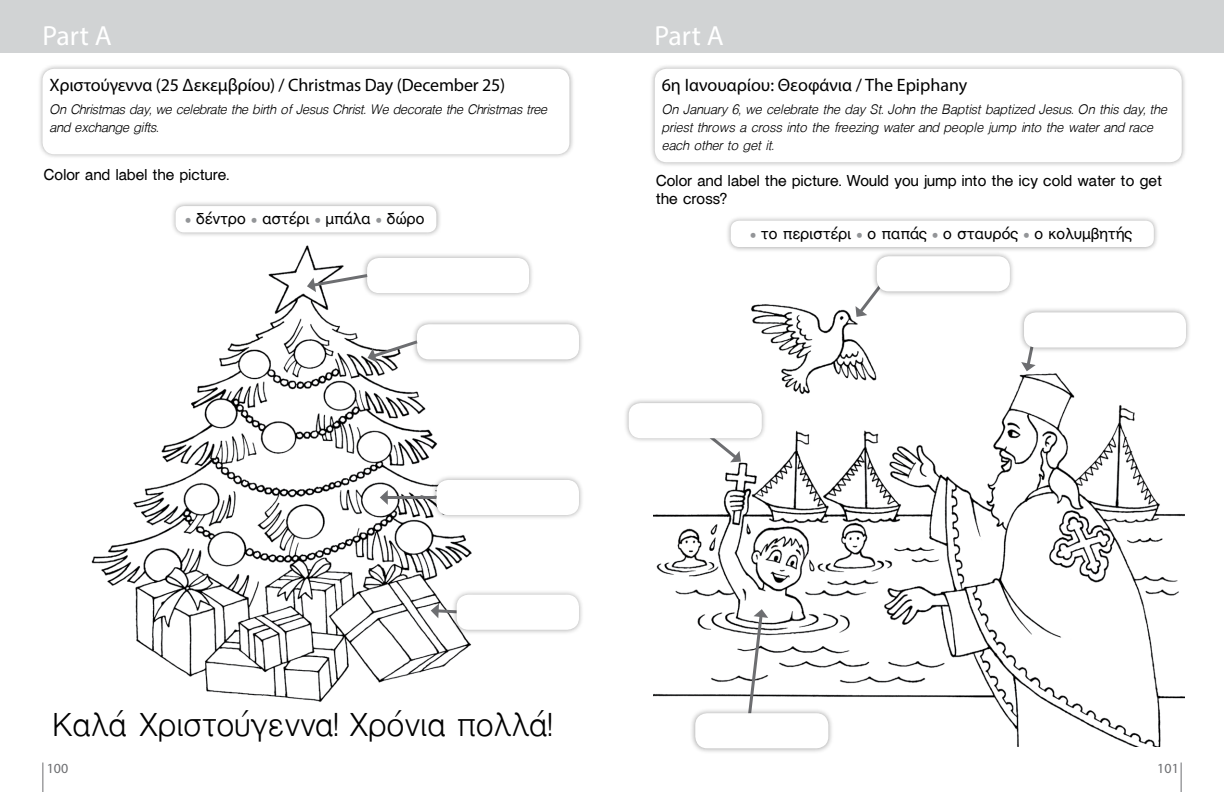
<style>
.page{position:relative;width:1224px;height:792px;background:#fff}
.page>*{position:absolute;margin:0;border:0;box-sizing:border-box;transform-origin:0 0}
.t1{font:36px "Mg Helvetica Light UC Pol";color:#000}
.t2{font:27.8px "Myriad Pro";color:#fff}
.t3{font:18px "Myriad Pro";letter-spacing:-.01em;color:#000}
.t4{font:italic 15px/18px "Mg Helvetica Light UC Pol";letter-spacing:-.01em;color:#000}
.t5{font:15px/18px "Mg Helvetica UC Pol";color:#000}
.t6{font:14px "Myriad Pro";color:#6d6e71}
.s1{font-size:10px;color:#939598}
</style>
<div class="page">
<svg style="left:43px;top:763px;width:1px;height:29px"></svg>
<svg style="left:1181px;top:763px;width:1px;height:29px"></svg>
<div style="left:37px;top:63px;width:538px;height:97px;background:#000;opacity:.35"></div>
<div style="left:43px;top:69px;width:526px;height:85px;background:#fff;border-radius:12px"></div>
<img style="left:91px;top:245px;width:381px;height:457px">
<div style="left:170px;top:201px;width:272px;height:37px;background:#000;opacity:.35"></div>
<div style="left:176px;top:206px;width:260px;height:26px;background:#fff;border-radius:9px"></div>
<div style="left:0;top:0;width:612px;height:52px;background:#d1d3d4"></div>
<div style="left:362px;top:253px;width:173px;height:46px;background:#000;opacity:.35"></div>
<div style="left:367px;top:258px;width:162px;height:35px;background:#fff;border-radius:12px"></div>
<div style="left:411px;top:319px;width:174px;height:46px;background:#000;opacity:.35"></div>
<div style="left:417px;top:324px;width:162px;height:35px;background:#fff;border-radius:12px"></div>
<div style="left:431px;top:475px;width:154px;height:46px;background:#000;opacity:.35"></div>
<div style="left:436px;top:480px;width:143px;height:35px;background:#fff;border-radius:12px"></div>
<svg style="left:307px;top:272px;width:64px;height:20px"></svg>
<svg style="left:368px;top:338px;width:53px;height:25px"></svg>
<hr style="left:385px;top:496px;width:51px;height:3px;background:#6d6e71">
<svg style="left:380px;top:490px;width:8px;height:15px"></svg>
<svg style="left:431px;top:604px;width:20px;height:14px"></svg>
<div style="left:451px;top:589px;width:133px;height:46px;background:#000;opacity:.35"></div>
<div style="left:457px;top:595px;width:122px;height:35px;background:#fff;border-radius:12px"></div>
<div style="left:612px;top:0;width:612px;height:52px;background:#d1d3d4"></div>
<div style="left:649px;top:63px;width:538px;height:105px;background:#000;opacity:.35"></div>
<div style="left:655px;top:69px;width:527px;height:93px;background:#fff;border-radius:12px"></div>
<img style="left:653px;top:304px;width:532px;height:443px">
<div style="left:725px;top:215px;width:434px;height:38px;background:#000;opacity:.35"></div>
<div style="left:731px;top:221px;width:423px;height:26px;background:#fff;border-radius:9px"></div>
<svg style="left:695px;top:444px;width:46px;height:19px"></svg>
<svg style="left:855px;top:295px;width:34px;height:22px"></svg>
<svg style="left:1021px;top:353px;width:17px;height:18px"></svg>
<svg style="left:744px;top:609px;width:24px;height:99px"></svg>
<div style="left:1019px;top:307px;width:173px;height:46px;background:#000;opacity:.35"></div>
<div style="left:1024px;top:312px;width:162px;height:36px;background:#fff;border-radius:12px"></div>
<div style="left:871px;top:251px;width:144px;height:46px;background:#000;opacity:.35"></div>
<div style="left:877px;top:256px;width:133px;height:35px;background:#fff;border-radius:12px"></div>
<div style="left:623px;top:398px;width:144px;height:46px;background:#000;opacity:.35"></div>
<div style="left:629px;top:403px;width:133px;height:35px;background:#fff;border-radius:12px"></div>
<div style="left:690px;top:708px;width:144px;height:46px;background:#000;opacity:.35"></div>
<div style="left:695px;top:713px;width:133px;height:35px;background:#fff;border-radius:12px"></div>
<h2 class="t2" style="left:43px;top:25px;width:71px">Part A</h2>
<h2 class="t2" style="left:655px;top:25px;width:71px">Part A</h2>
<p class="t3" style="left:662px;top:78px;width:307px">6η Ιανουαρίου: Θεοφάνια / The Epiphany</p>
<p class="t4" style="left:662px;top:102px;width:507px">On January 6, we celebrate the day St. John the Baptist baptized Jesus. On this day, the priest throws a cross into the freezing water and people jump into the water and race each other to get it.</p>
<p class="t5" style="left:656px;top:172px;width:508px">Color and label the picture. Would you jump into the icy cold water to get the cross?</p>
<p class="t5" style="left:750px;top:225px;width:383px"><span class="s1">•</span> το περιστέρι <span class="s1">•</span> ο παπάς <span class="s1">•</span> ο σταυρός <span class="s1">•</span> ο κολυμβητής</p>
<p class="t3" style="left:49px;top:78px;width:457px">Χριστούγεννα (25 Δεκεμβρίου) / Christmas Day (December 25)</p>
<p class="t4" style="left:49px;top:102px;width:499px">On Christmas day, we celebrate the birth of Jesus Christ. We decorate the Christmas tree and exchange gifts.</p>
<p class="t5" style="left:44px;top:167px;width:187px">Color and label the picture.</p>
<p class="t5" style="left:186px;top:211px;width:241px"><span class="s1">•</span> δέντρο <span class="s1">•</span> αστέρι <span class="s1">•</span> μπάλα <span class="s1">•</span> δώρο</p>
<h1 class="t1" style="left:53px;top:711px;width:500px">Καλά Χριστούγεννα! Χρόνια πολλά!</h1>
<p class="t6" style="left:47px;top:763px;width:23px">100</p>
<p class="t6" style="left:1157px;top:763px;width:23px">101</p>
</div>
